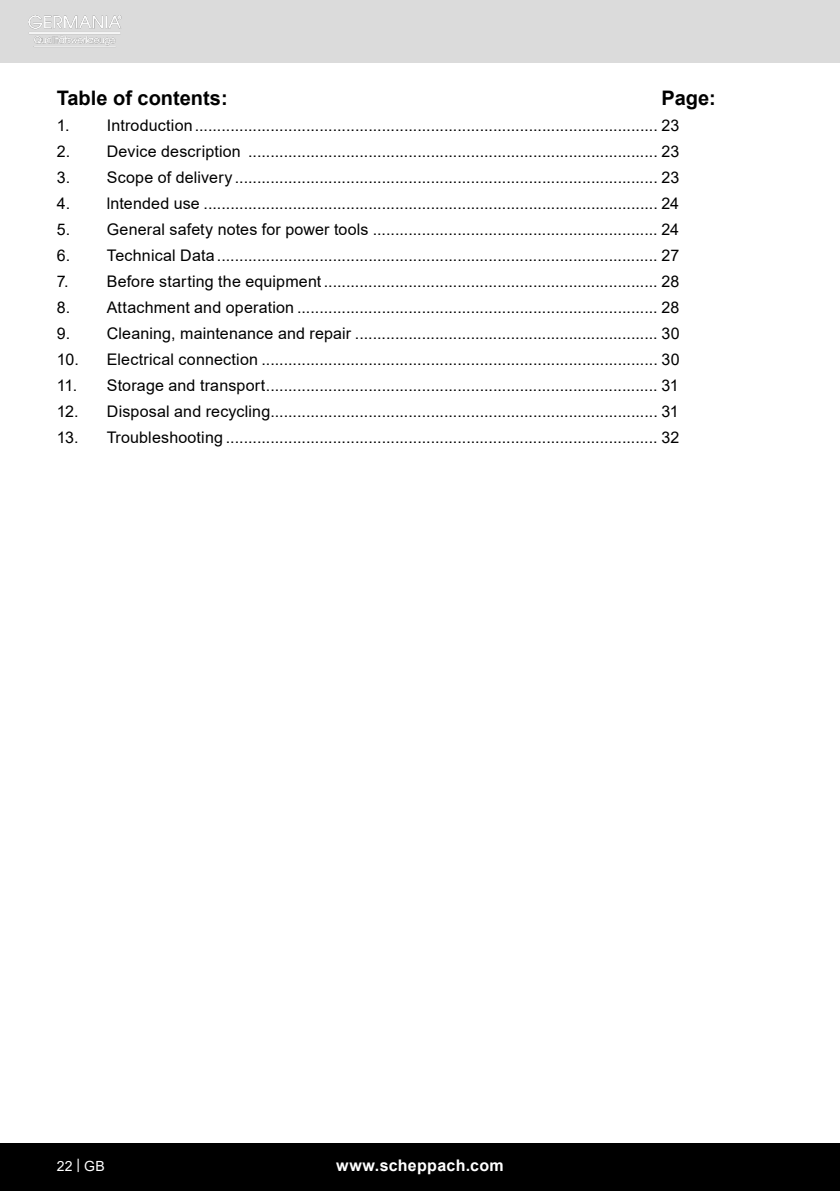
<style>
.page{position:relative;width:840px;height:1191px;background:#fff}
.page>*{position:absolute;margin:0;border:0;box-sizing:border-box;transform-origin:0 0}
.TOC_title{font:700 20px "Arial";color:#000}
.t1{font:16px "Arial";letter-spacing:.01em;color:#000}
.t2{font:700 16px "Arial";letter-spacing:.02em;color:#fff}
.t3{font:14px "Arial";color:#fff}
</style>
<div class="page">
<div style="left:0;top:0;width:839px;height:63px;background:#dbdbdb"></div>
<img style="left:28px;top:15px;width:94px;height:32px">
<div style="left:0;top:1143px;width:839px;height:48px;background:#000"></div>
<p class="TOC_title" style="left:57px;top:84px;width:172px">Table of contents:</p>
<p class="TOC_title" style="left:661px;top:84px;width:56px">Page:</p>
<p class="t1" style="left:57px;top:115px;width:623px">1. Introduction........................................................................................................ 23</p>
<p class="t1" style="left:57px;top:141px;width:623px">2. Device description ............................................................................................ 23</p>
<p class="t1" style="left:57px;top:167px;width:623px">3. Scope of delivery ............................................................................................... 23</p>
<p class="t1" style="left:57px;top:193px;width:623px">4. lntended use ...................................................................................................... 24</p>
<p class="t1" style="left:57px;top:219px;width:623px">5. General safety notes for power tools ................................................................ 24</p>
<p class="t1" style="left:57px;top:245px;width:623px">6. Technical Data................................................................................................... 27</p>
<p class="t1" style="left:57px;top:271px;width:623px">7. Before starting the equipment ........................................................................... 28</p>
<p class="t1" style="left:57px;top:297px;width:623px">8. Attachment and operation ................................................................................. 28</p>
<p class="t1" style="left:57px;top:323px;width:624px">9. Cleaning, maintenance and repair .................................................................... 30</p>
<p class="t1" style="left:57px;top:349px;width:624px">10. Electrical connection ......................................................................................... 30</p>
<p class="t1" style="left:57px;top:375px;width:623px">11. Storage and transport........................................................................................ 31</p>
<p class="t1" style="left:57px;top:401px;width:623px">12. Disposal and recycling....................................................................................... 31</p>
<p class="t1" style="left:57px;top:427px;width:623px">13. Troubleshooting ................................................................................................. 32</p>
<p class="t3" style="left:57px;top:1156px;width:50px">22 | GB</p>
<p class="t2" style="left:336px;top:1154px;width:169px">www.scheppach.com</p>
</div>
